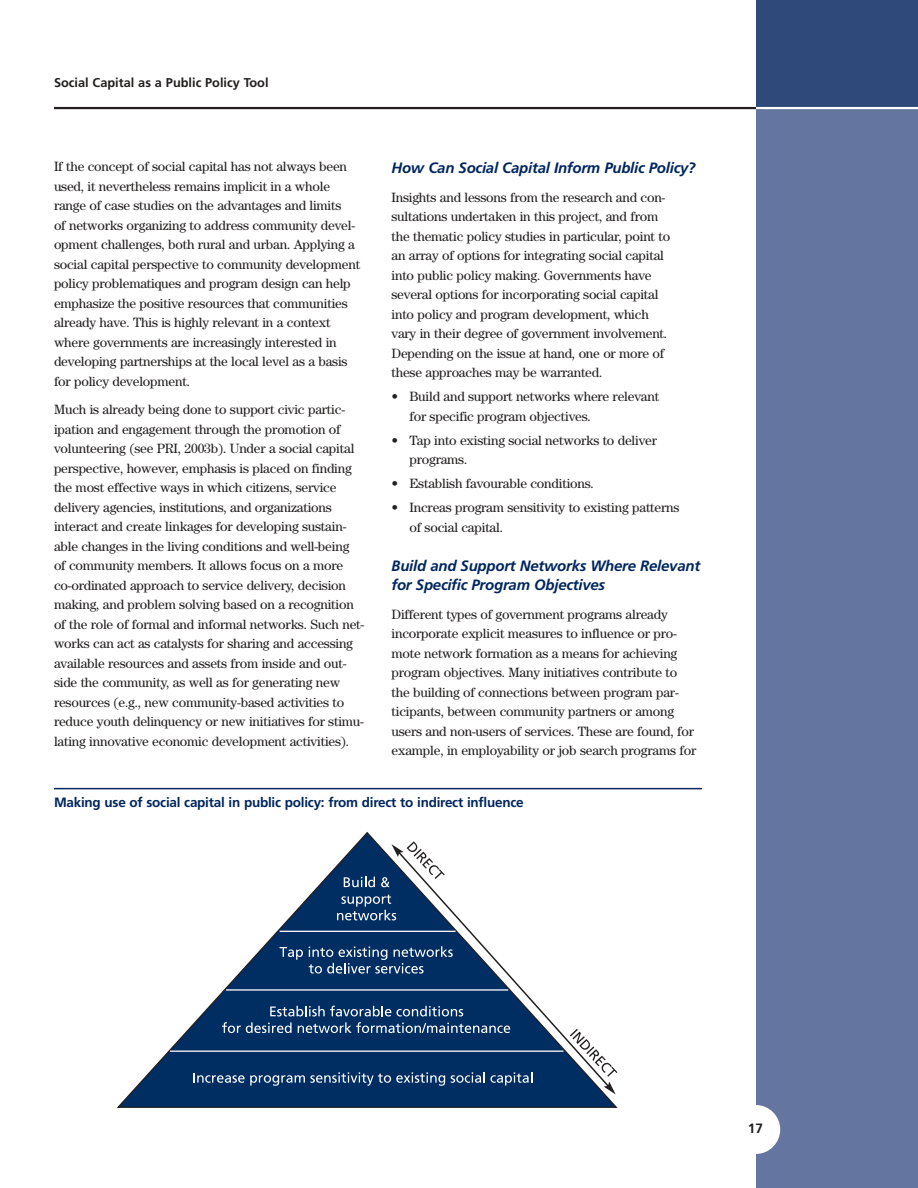
<style>
.page{position:relative;width:918px;height:1188px;background:#fff}
.page>*{position:absolute;margin:0;border:0;box-sizing:border-box;transform-origin:0 0}
.t1{font:italic 700 15px/19.5px "Frutiger";letter-spacing:-.015em;color:#00265e}
.t2{font:13.5px/19.5px "Century";letter-spacing:-.015em;color:#231f1f}
.t3{font:700 13.5px "Frutiger";letter-spacing:-.015em;color:#00265e}
.t4{font:700 13.5px "Frutiger";color:#231f1f}
.t5{font:700 12.75px "Frutiger";color:#231f1f}
</style>
<div class="page">
<div style="left:756px;top:109px;width:162px;height:1079px;background:#64759f"></div>
<div style="left:756px;top:0;width:162px;height:109px;background:#2f497a"></div>
<hr style="left:54px;top:107px;width:711px;height:2px;background:#231f1f">
<hr style="left:756px;top:107px;width:162px;height:2px;background:#fff">
<div style="left:731px;top:1105px;width:49px;height:49px;background:#fff;border-radius:50%"></div>
<svg style="left:117px;top:832px;width:501px;height:276px"></svg>
<svg style="left:344px;top:877px;width:31px;height:10px"></svg>
<svg style="left:337px;top:894px;width:59px;height:26px;background:#365983"></svg>
<svg style="left:280px;top:947px;width:23px;height:13px"></svg>
<svg style="left:309px;top:946px;width:88px;height:28px;background:#335781"></svg>
<svg style="left:270px;top:1006px;width:127px;height:10px"></svg>
<svg style="left:222px;top:1022px;width:70px;height:11px"></svg>
<svg style="left:298px;top:1022px;width:99px;height:11px"></svg>
<svg style="left:193px;top:1072px;width:204px;height:14px;background:#335781"></svg>
<hr style="left:280px;top:931px;width:176px;height:1px;background:#fff">
<hr style="left:170px;top:1051px;width:394px;height:1px;background:#fff">
<hr style="left:226px;top:989px;width:282px;height:2px;background:#fff">
<hr style="left:54px;top:788px;width:648px;height:1px;background:#00265e">
<svg style="left:397px;top:850px;width:213px;height:238px"></svg>
<svg style="left:381px;top:841px;width:64px;height:46px"></svg>
<svg style="left:570px;top:1029px;width:47px;height:65px"></svg>
<p class="t5" style="left:54px;top:78px;width:216px">Social Capital as a Public Policy Tool</p>
<p class="t2" style="left:54px;top:158px;width:308px">If the concept of social capital has not always been used, it nevertheless remains implicit in a whole range of case studies on the advantages and limits<br>of networks organizing to address community devel&shy;opment challenges, both rural and urban. Applying a social capital perspective to community development policy problematiques and program design can help emphasize the positive resources that communities already have. This is highly relevant in a context where governments are increasingly interested in developing partnerships at the local level as a basis for policy development.</p>
<p class="t2" style="left:54px;top:401px;width:312px">Much is already being done to support civic partic&shy;ipation and engagement through the promotion of volunteering (see PRI, 2003b). Under a social capital perspective, however, emphasis is placed on finding the most effective ways in which citizens, service delivery agencies, institutions, and organizations interact and create linkages for developing sustain&shy;able changes in the living conditions and well-being of community members. It allows focus on a more co-ordinated approach to service delivery, decision making, and problem solving based on a recognition of the role of formal and informal networks. Such net&shy;works can act as catalysts for sharing and accessing available resources and assets from inside and out&shy;side the community, as well as for generating new resources (e.g., new community-based activities to reduce youth delinquency or new initiatives for stimu&shy;lating innovative economic development activities).</p>
<p class="t1" style="left:392px;top:159px;width:306px">How Can Social Capital Inform Public Policy?</p>
<p class="t2" style="left:392px;top:189px;width:280px">Insights and lessons from the research and con&shy;sultations undertaken in this project, and from the thematic policy studies in particular, point to an array of options for integrating social capital into public policy making. Governments have several options for incorporating social capital into policy and program development, which vary in their degree of government involvement.<br>Depending on the issue at hand, one or more of these approaches may be warranted.</p>
<p class="t2" style="left:409px;top:388px;width:251px;text-indent:-18px">• Build and support networks where relevant for specific program objectives.</p>
<p class="t2" style="left:409px;top:432px;width:249px;text-indent:-18px">• Tap into existing social networks to deliver programs.</p>
<p class="t2" style="left:392px;top:475px;width:204px">• Establish favourable conditions.</p>
<p class="t2" style="left:409px;top:499px;width:271px;text-indent:-18px">• Increas program sensitivity to existing patterns of social capital.</p>
<p class="t1" style="left:392px;top:557px;width:310px">Build and Support Networks Where Relevant for Specific Program Objectives</p>
<p class="t2" style="left:392px;top:606px;width:306px">Different types of government programs already incorporate explicit measures to influence or pro&shy;mote network formation as a means for achieving program objectives. Many initiatives contribute to the building of connections between program par&shy;ticipants, between community partners or among users and non-users of services. These are found, for example, in employability or job search programs for</p>
<p class="t3" style="left:54px;top:797px;width:471px">Making use of social capital in public policy: from direct to indirect influence</p>
<p class="t4" style="left:748px;top:1123px;width:17px">17</p>
</div>
